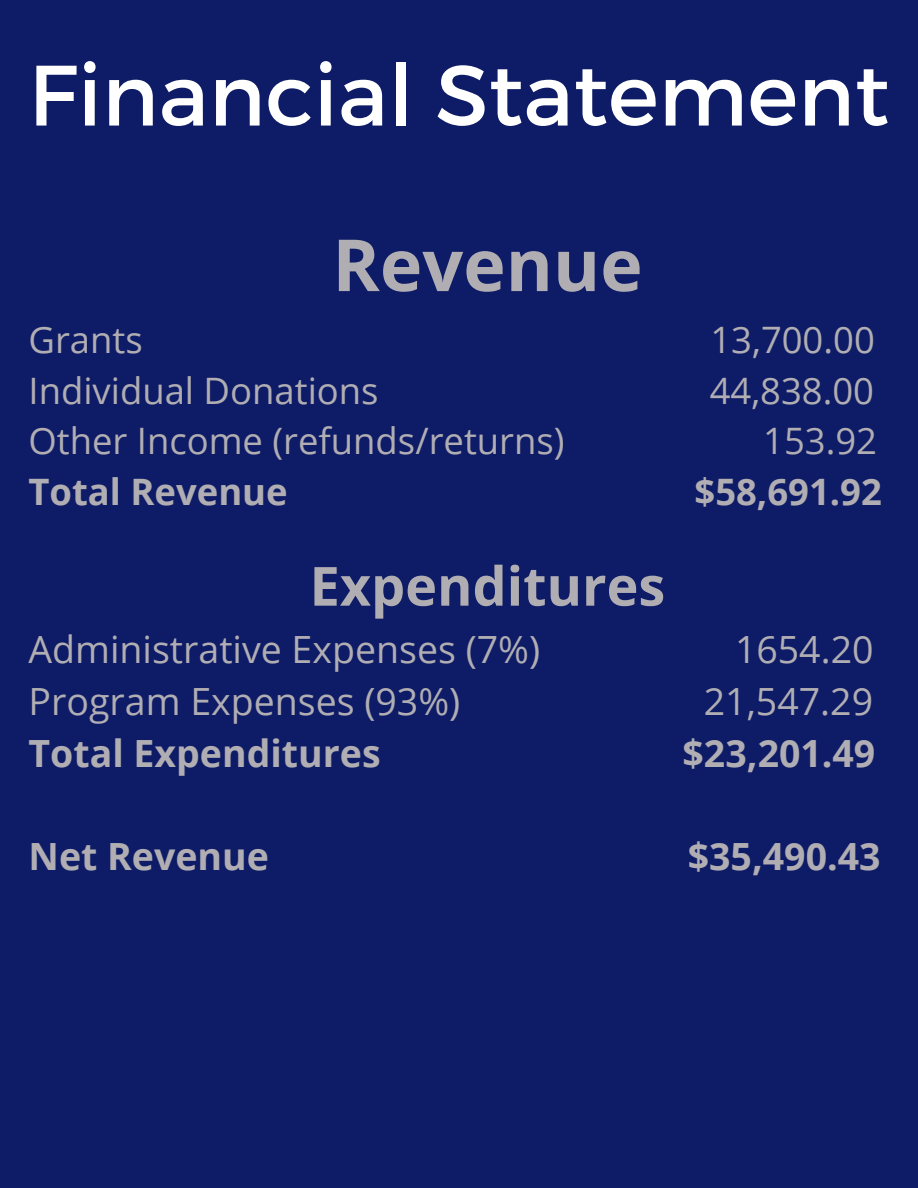
<style>
.page{position:relative;width:918px;height:1188px;background:#0e1b66}
.page>*{position:absolute;margin:0;border:0;box-sizing:border-box;transform-origin:0 0}
.t1{font:85.5px "Montserrat";color:#fff}
.t2{font:700 71.85px "Open Sans";color:#b0aeb3}
.t3{font:700 54px "Open Sans";color:#b0aeb3}
.t4{font:37.5px "Open Sans";color:#b0aeb3}
.t5{font:700 37.5px "Open Sans";color:#b0aeb3}
.t6{font:36.45px "Open Sans";color:#b0aeb3}
.t7{font:700 36.45px "Open Sans";color:#b0aeb3}
</style>
<div class="page">
<p class="t1" style="left:29px;top:40px;width:862px">Financial Statement</p>
<p class="t2" style="left:332px;top:214px;width:312px">Revenue</p>
<p class="t6" style="left:29px;top:314px;width:116px">Grants</p>
<p class="t6" style="left:710px;top:314px;width:166px">13,700.00</p>
<p class="t6" style="left:29px;top:365px;width:352px">Individual Donations</p>
<p class="t6" style="left:710px;top:365px;width:166px">44,838.00</p>
<p class="t6" style="left:29px;top:415px;width:538px">Other Income (refunds/returns)</p>
<p class="t6" style="left:763px;top:415px;width:115px">153.92</p>
<p class="t7" style="left:29px;top:466px;width:261px">Total Revenue</p>
<p class="t7" style="left:695px;top:466px;width:189px">$58,691.92</p>
<p class="t3" style="left:310px;top:548px;width:357px">Expenditures</p>
<p class="t4" style="left:29px;top:623px;width:513px">Administrative Expenses (7%)</p>
<p class="t4" style="left:735px;top:623px;width:140px">1654.20</p>
<p class="t4" style="left:29px;top:675px;width:433px">Program Expenses (93%)</p>
<p class="t4" style="left:704px;top:675px;width:171px">21,547.29</p>
<p class="t5" style="left:29px;top:727px;width:354px">Total Expenditures</p>
<p class="t5" style="left:683px;top:727px;width:194px">$23,201.49</p>
<p class="t5" style="left:29px;top:830px;width:242px">Net Revenue</p>
<p class="t5" style="left:688px;top:830px;width:194px">$35,490.43</p>
</div>
